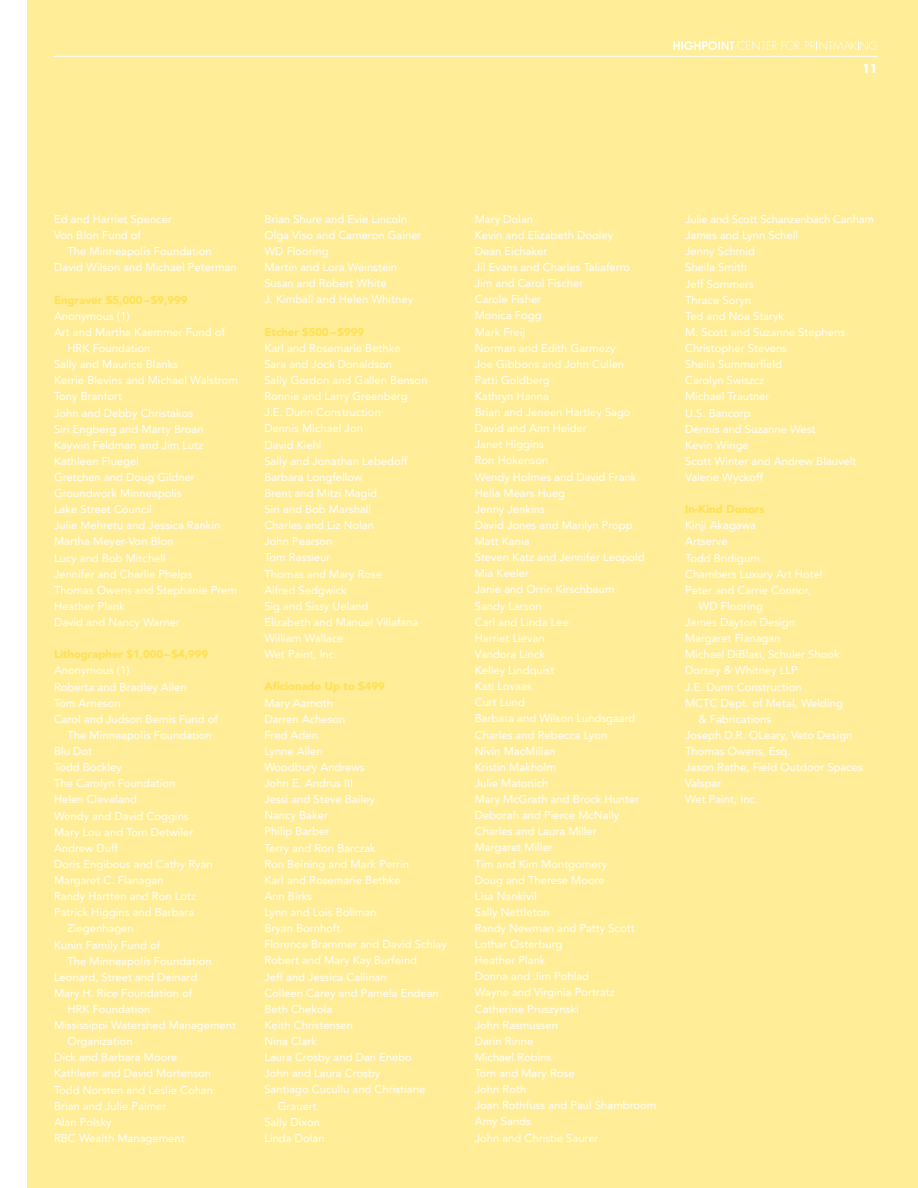
<style>
.page{position:relative;width:918px;height:1188px;background:#fff}
.page>*{position:absolute;margin:0;border:0;box-sizing:border-box;transform-origin:0 0}
.t1{font:700 12px "ITC Avant Garde Std";color:#fff}
.t2{font:11.25px/16px "Avenir";color:#fff}
.t3{font:900 11.25px "Avenir";color:#ffe152}
</style>
<div class="page">
<div style="left:27px;top:0;width:891px;height:1188px;background:#ffed97"></div>
<hr style="left:54px;top:56px;width:824px;height:1px;background:#fff">
<svg style="left:674px;top:41px;width:204px;height:9px"></svg>
<p class="t1" style="left:863px;top:60px;width:16px">11</p>
<p class="t2" style="left:54px;top:211px;width:119px">Ed and Harriet Spencer<br>Von Blon Fund of</p>
<p class="t2" style="left:54px;top:243px;width:184px;text-indent:14px">The Minneapolis Foundation<br>David Wilson and Michael Peterman</p>
<p class="t3" style="left:54px;top:293px;width:135px">Engraver $5,000–$9,999</p>
<p class="t2" style="left:54px;top:308px;width:77px">Anonymous (1)</p>
<p class="t2" style="left:54px;top:324px;width:172px">Art and Martha Kaemmer Fund of</p>
<p class="t2" style="left:68px;top:340px;width:84px">HRK Foundation</p>
<p class="t2" style="left:54px;top:356px;width:126px">Sally and Maurice Blanks</p>
<p class="t2" style="left:54px;top:372px;width:186px">Kerrie Blevins and Michael Walstrom</p>
<p class="t2" style="left:54px;top:388px;width:69px">Tony Branfort</p>
<p class="t2" style="left:54px;top:405px;width:141px">John and Debby Christakos</p>
<p class="t2" style="left:54px;top:421px;width:151px">Siri Engberg and Marty Broan</p>
<p class="t2" style="left:54px;top:437px;width:151px">Kaywin Feldman and Jim Lutz</p>
<p class="t2" style="left:54px;top:453px;width:87px">Kathleen Fluegel</p>
<p class="t2" style="left:54px;top:469px;width:142px">Gretchen and Doug Gildner</p>
<p class="t2" style="left:54px;top:485px;width:129px">Groundwork Minneapolis</p>
<p class="t2" style="left:54px;top:501px;width:99px">Lake Street Council</p>
<p class="t2" style="left:54px;top:517px;width:168px">Julie Mehretu and Jessica Rankin</p>
<p class="t2" style="left:54px;top:534px;width:121px">Martha Meyer-Von Blon</p>
<p class="t2" style="left:54px;top:550px;width:113px">Lucy and Bob Mitchell</p>
<p class="t2" style="left:54px;top:566px;width:140px">Jennifer and Charlie Phelps</p>
<p class="t2" style="left:54px;top:582px;width:185px">Thomas Owens and Stephanie Prem</p>
<p class="t2" style="left:54px;top:598px;width:72px">Heather Plank</p>
<p class="t2" style="left:54px;top:614px;width:127px">David and Nancy Warner</p>
<p class="t3" style="left:54px;top:648px;width:156px">Lithographer $1,000–$4,999</p>
<p class="t2" style="left:54px;top:663px;width:77px">Anonymous (1)</p>
<p class="t2" style="left:54px;top:679px;width:134px">Roberta and Bradley Allen</p>
<p class="t2" style="left:54px;top:695px;width:68px">Tom Arneson</p>
<p class="t2" style="left:54px;top:711px;width:166px">Carol and Judson Bemis Fund of</p>
<p class="t2" style="left:68px;top:727px;width:146px">The Minneapolis Foundation</p>
<p class="t2" style="left:54px;top:743px;width:40px">Blu Dot</p>
<p class="t2" style="left:54px;top:759px;width:69px">Todd Bockley</p>
<p class="t2" style="left:54px;top:775px;width:123px">The Carolyn Foundation</p>
<p class="t2" style="left:54px;top:792px;width:84px">Helen Cleveland</p>
<p class="t2" style="left:54px;top:808px;width:136px">Wendy and David Coggins</p>
<p class="t2" style="left:54px;top:824px;width:141px">Mary Lou and Tom Detwiler</p>
<p class="t2" style="left:54px;top:840px;width:66px">Andrew Duff</p>
<p class="t2" style="left:54px;top:856px;width:160px">Doris Engibous and Cathy Ryan</p>
<p class="t2" style="left:54px;top:872px;width:111px">Margaret C. Flanagan</p>
<p class="t2" style="left:54px;top:888px;width:144px">Randy Hartten and Ron Lotz</p>
<p class="t2" style="left:54px;top:904px;width:142px">Patrick Higgins and Barbara</p>
<p class="t2" style="left:68px;top:921px;width:68px">Ziegenhagen</p>
<p class="t2" style="left:54px;top:937px;width:108px">Kunin Family Fund of</p>
<p class="t2" style="left:68px;top:953px;width:146px">The Minneapolis Foundation</p>
<p class="t2" style="left:54px;top:969px;width:145px">Leonard, Street and Deinard</p>
<p class="t2" style="left:54px;top:985px;width:140px">Mary H. Rice Foundation of</p>
<p class="t2" style="left:68px;top:1001px;width:84px">HRK Foundation</p>
<p class="t2" style="left:54px;top:1017px;width:184px">Mississippi Watershed Management</p>
<p class="t2" style="left:68px;top:1033px;width:67px">Organization</p>
<p class="t2" style="left:54px;top:1049px;width:125px">Dick and Barbara Moore</p>
<p class="t2" style="left:54px;top:1066px;width:159px">Kathleen and David Mortenson</p>
<p class="t2" style="left:54px;top:1082px;width:161px">Todd Norsten and Leslie Cohan</p>
<p class="t2" style="left:54px;top:1098px;width:114px">Brian and Julie Palmer</p>
<p class="t2" style="left:54px;top:1114px;width:59px">Alan Polsky</p>
<p class="t2" style="left:54px;top:1130px;width:132px">RBC Wealth Management</p>
<p class="t2" style="left:264px;top:211px;width:159px">Brian Shure and Evie Lincoln<br>Olga Viso and Cameron Gainer<br>WD Flooring<br>Martin and Lora Weinstein<br>Susan and Robert White<br>J. Kimball and Helen Whitney</p>
<p class="t3" style="left:264px;top:325px;width:101px">Etcher $500–$999</p>
<p class="t2" style="left:264px;top:340px;width:165px">Karl and Rosemarie Bethke<br>Sara and Jock Donaldson<br>Sally Gordon and Gallen Benson<br>Ronnie and Larry Greenberg<br>J.E. Dunn Construction<br>Dennis Michael Jon<br>David Kiehl<br>Sally and Jonathan Lebedoff<br>Barbara Longfellow<br>Brent and Mitzi Magid<br>Siri and Bob Marshall<br>Charles and Liz Nolan<br>John Pearson<br>Tom Rassieur<br>Thomas and Mary Rose<br>Alfred Sedgwick<br>Sig and Sissy Ueland<br>Elizabeth and Manuel Villafana<br>William Wallace<br>Wet Paint, Inc.</p>
<p class="t3" style="left:264px;top:680px;width:122px">Aficionado Up to $499</p>
<p class="t2" style="left:264px;top:695px;width:70px">Mary Aamoth</p>
<p class="t2" style="left:264px;top:711px;width:83px">Darren Acheson</p>
<p class="t2" style="left:264px;top:727px;width:55px">Fred Aden</p>
<p class="t2" style="left:264px;top:743px;width:60px">Lynne Allen</p>
<p class="t2" style="left:264px;top:759px;width:102px">Woodbury Andrews</p>
<p class="t2" style="left:264px;top:775px;width:90px">John E. Andrus III</p>
<p class="t2" style="left:264px;top:791px;width:112px">Jessi and Steve Bailey</p>
<p class="t2" style="left:264px;top:807px;width:65px">Nancy Baker</p>
<p class="t2" style="left:264px;top:824px;width:67px">Philip Barber</p>
<p class="t2" style="left:264px;top:840px;width:113px">Terry and Ron Barczak</p>
<p class="t2" style="left:264px;top:856px;width:146px">Ron Beining and Mark Perrin</p>
<p class="t2" style="left:264px;top:872px;width:138px">Karl and Rosemarie Bethke</p>
<p class="t2" style="left:264px;top:888px;width:49px">Ann Birks</p>
<p class="t2" style="left:264px;top:904px;width:114px">Lynn and Lois Bollman</p>
<p class="t2" style="left:264px;top:920px;width:78px">Bryan Bornhoft</p>
<p class="t2" style="left:264px;top:936px;width:184px">Florence Brammer and David Schlay</p>
<p class="t2" style="left:264px;top:953px;width:154px">Robert and Mary Kay Burfeind</p>
<p class="t2" style="left:264px;top:969px;width:124px">Jeff and Jessica Callinan</p>
<p class="t2" style="left:264px;top:985px;width:176px">Colleen Carey and Pamela Endean</p>
<p class="t2" style="left:264px;top:1001px;width:69px">Beth Chekola</p>
<p class="t2" style="left:264px;top:1017px;width:90px">Keith Christensen</p>
<p class="t2" style="left:264px;top:1033px;width:54px">Nina Clark</p>
<p class="t2" style="left:264px;top:1049px;width:149px">Laura Crosby and Dan Enebo</p>
<p class="t2" style="left:264px;top:1065px;width:117px">John and Laura Crosby</p>
<p class="t2" style="left:264px;top:1082px;width:162px">Santiago Cucullu and Christiane</p>
<p class="t2" style="left:278px;top:1098px;width:40px">Grauert</p>
<p class="t2" style="left:264px;top:1114px;width:57px">Sally Dixon</p>
<p class="t2" style="left:264px;top:1130px;width:62px">Linda Dolan</p>
<p class="t2" style="left:475px;top:211px;width:183px">Mary Dolan<br>Kevin and Elizabeth Dooley<br>Dean Eichaker<br>Jil Evans and Charles Taliaferro<br>Jim and Carol Fischer<br>Carole Fisher<br>Monica Fogg<br>Mark Freij<br>Norman and Edith Garmezy<br>Joe Gibbons and John Cullen<br>Patti Goldberg<br>Kathryn Hanna<br>Brian and Jeneen Hartley Sago<br>David and Ann Heider<br>Janet Higgins<br>Ron Hokenson<br>Wendy Holmes and David Frank<br>Hella Mears Hueg<br>Jenny Jenkins<br>David Jones and Marilyn Propp<br>Matt Kania<br>Steven Katz and Jennifer Leopold<br>Mia Keeler<br>Janie and Orrin Kirschbaum<br>Sandy Larson<br>Carl and Linda Lee<br>Harriet Lievan<br>Vandora Linck<br>Kelley Lindquist<br>Kati Lovaas<br>Curt Lund<br>Barbara and Wilson Lundsgaard<br>Charles and Rebecca Lyon<br>Nivin MacMillan<br>Kristin Makholm<br>Julie Matonich<br>Mary McGrath and Brock Hunter<br>Deborah and Pierce McNally<br>Charles and Laura Miller<br>Margaret Miller<br>Tim and Kim Montgomery<br>Doug and Therese Moore<br>Lisa Nankivil<br>Sally Nettleton<br>Randy Newman and Patty Scott<br>Lothar Osterburg<br>Heather Plank<br>Donna and Jim Pohlad<br>Wayne and Virginia Portratz<br>Catherine Pruszynski<br>John Rasmussen<br>Darin Rinne<br>Michael Robins<br>Tom and Mary Rose<br>John Roth<br>Joan Rothfuss and Paul Shambroom<br>Amy Sands<br>John and Christie Saurer</p>
<p class="t2" style="left:685px;top:211px;width:190px">Julie and Scott Schanzenbach Canham<br>James and Lynn Schell<br>Jenny Schmid<br>Sheila Smith<br>Jeff Sommers<br>Thrace Soryn<br>Ted and Noa Staryk<br>M. Scott and Suzanne Stephens<br>Christopher Stevens<br>Sheila Summerfield<br>Carolyn Swiszcz<br>Michael Trautner<br>U.S. Bancorp<br>Dennis and Suzanne West<br>Kevin Winge<br>Scott Winter and Andrew Blauvelt<br>Valerie Wyckoff</p>
<p class="t3" style="left:685px;top:503px;width:81px">In-Kind Donors</p>
<p class="t2" style="left:685px;top:517px;width:72px">Kinji Akagawa</p>
<p class="t2" style="left:685px;top:534px;width:44px">Artserve</p>
<p class="t2" style="left:685px;top:550px;width:76px">Todd Bridigum</p>
<p class="t2" style="left:685px;top:566px;width:139px">Chambers Luxury Art Hotel</p>
<p class="t2" style="left:685px;top:582px;width:127px">Peter and Carrie Connor,</p>
<p class="t2" style="left:699px;top:598px;width:66px">WD Flooring</p>
<p class="t2" style="left:685px;top:614px;width:111px">James Dayton Design</p>
<p class="t2" style="left:685px;top:630px;width:97px">Margaret Flanagan</p>
<p class="t2" style="left:685px;top:646px;width:156px">Michael DiBlasi, Schuler Shook</p>
<p class="t2" style="left:685px;top:663px;width:114px">Dorsey &amp; Whitney LLP</p>
<p class="t2" style="left:685px;top:679px;width:118px">J.E. Dunn Construction</p>
<p class="t2" style="left:685px;top:695px;width:159px">MCTC Dept. of Metal, Welding</p>
<p class="t2" style="left:699px;top:711px;width:74px">&amp; Fabrications</p>
<p class="t2" style="left:685px;top:727px;width:169px">Joseph D.R. OLeary, Veto Design</p>
<p class="t2" style="left:685px;top:743px;width:107px">Thomas Owens, Esq.</p>
<p class="t2" style="left:685px;top:759px;width:179px">Jason Rathe, Field Outdoor Spaces</p>
<p class="t2" style="left:685px;top:775px;width:38px">Valspar</p>
<p class="t2" style="left:685px;top:792px;width:75px">Wet Paint, Inc.</p>
</div>
